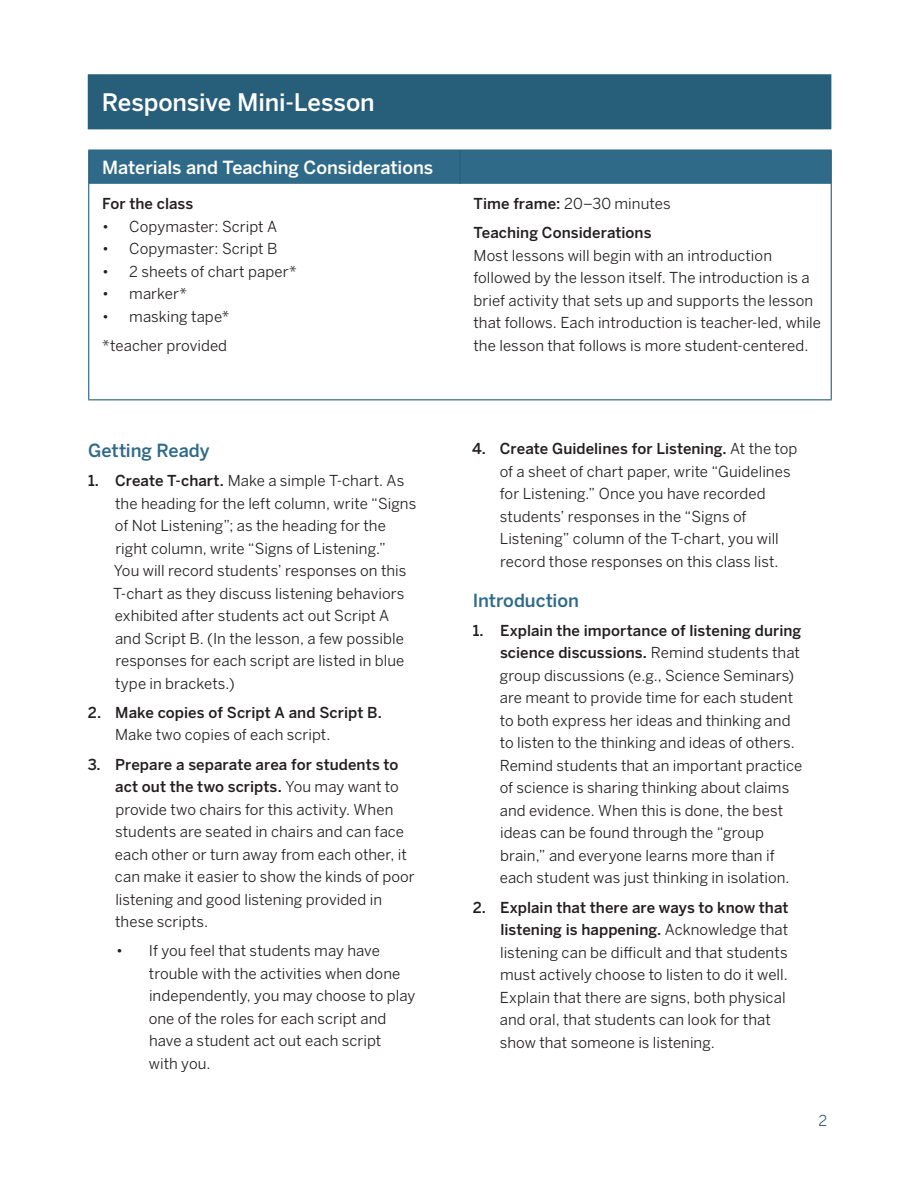
<style>
.page{position:relative;width:918px;height:1188px;background:#fff}
.page>*{position:absolute;margin:0;border:0;box-sizing:border-box;transform-origin:0 0}
.t1{font:500 24px "Benton Sans";letter-spacing:-.005em;color:#fff}
.t2{font:500 18px "Benton Sans";letter-spacing:-.005em;color:#fff}
.t3{font:500 18px "Benton Sans";letter-spacing:-.005em;color:#2f6a89}
.t4{font:15px/22.5px "Benton Sans";letter-spacing:.005em;color:#231f20}
.t5{font:500 15px/22.5px "Benton Sans";letter-spacing:.005em;color:#231f20}
.t6{font:15px "Benton Sans";color:#275e79}
.s1{font-weight:500}
.s2{font-weight:400}
</style>
<div class="page">
<div style="left:88px;top:75px;width:743px;height:54px;background:#275e79"></div>
<hr style="left:88px;top:74px;width:743px;height:1px;background:#275e79">
<div style="left:89px;top:151px;width:742px;height:33px;background:#2f6a89"></div>
<hr style="left:88px;top:150px;width:372px;height:1px;background:#275e79">
<hr style="left:88px;top:151px;width:1px;height:33px;background:#275e79">
<hr style="left:460px;top:150px;width:372px;height:1px;background:#275e79">
<hr style="left:831px;top:151px;width:1px;height:33px;background:#275e79">
<hr style="left:88px;top:184px;width:1px;height:215px;background:#275e79">
<hr style="left:831px;top:184px;width:1px;height:215px;background:#275e79">
<hr style="left:88px;top:399px;width:372px;height:1px;background:#275e79">
<hr style="left:460px;top:399px;width:372px;height:1px;background:#275e79">
<hr style="left:459px;top:151px;width:2px;height:33px;background:#275e79">
<p class="t1" style="left:102px;top:88px;width:274px">Responsive Mini-Lesson</p>
<p class="t2" style="left:102px;top:156px;width:332px">Materials and Teaching Considerations</p>
<p class="t5" style="left:102px;top:193px;width:93px">For the class</p>
<p class="t4" style="left:102px;top:215px;width:177px">• Copymaster: Script A</p>
<p class="t4" style="left:102px;top:237px;width:177px">• Copymaster: Script B</p>
<p class="t4" style="left:102px;top:260px;width:196px">• 2 sheets of chart paper*</p>
<p class="t4" style="left:102px;top:282px;width:86px">• marker*</p>
<p class="t4" style="left:102px;top:305px;width:129px">• masking tape*</p>
<p class="t4" style="left:102px;top:334px;width:126px">*teacher provided</p>
<p class="t3" style="left:88px;top:439px;width:123px">Getting Ready</p>
<p class="t4" style="left:113px;top:469px;width:305px;text-indent:-25px"><span class="s1">1. Create T-chart.</span> Make a simple T-chart. As the heading for the left column, write “Signs of Not Listening”; as the heading for the right column, write “Signs of Listening.”<br>You will record students’ responses on this T-chart as they discuss listening behaviors exhibited after students act out Script A and Script B. (In the lesson, a few possible responses for each script are listed in blue type in brackets.)</p>
<p class="t5" style="left:115px;top:701px;width:268px;text-indent:-27px">2. Make copies of Script A and Script B.<br><span class="s2">Make two copies of each script.</span></p>
<p class="t4" style="left:115px;top:753px;width:301px;text-indent:-27px"><span class="s1">3. Prepare a separate area for students to act out the two scripts.</span> You may want to provide two chairs for this activity. When students are seated in chairs and can face each other or turn away from each other, it can make it easier to show the kinds of poor listening and good listening provided in these scripts.</p>
<p class="t4" style="left:149px;top:940px;width:268px;text-indent:-32px">• If you feel that students may have trouble with the activities when done independently, you may choose to play one of the roles for each script and have a student act out each script<br>with you.</p>
<p class="t4" style="left:473px;top:192px;width:199px"><span class="s1">Time frame:</span> 20–30 minutes</p>
<p class="t5" style="left:473px;top:222px;width:180px">Teaching Considerations</p>
<p class="t4" style="left:473px;top:244px;width:349px">Most lessons will begin with an introduction followed by the lesson itself. The introduction is a brief activity that sets up and supports the lesson that follows. Each introduction is teacher-led, while the lesson that follows is more student-centered.</p>
<p class="t4" style="left:500px;top:438px;width:299px;text-indent:-27px"><span class="s1">4. Create Guidelines for Listening.</span> At the top of a sheet of chart paper, write “Guidelines for Listening.” Once you have recorded students’ responses in the “Signs of Listening” column of the T-chart, you will record those responses on this class list.</p>
<p class="t3" style="left:473px;top:589px;width:108px">Introduction</p>
<p class="t4" style="left:500px;top:619px;width:304px;text-indent:-27px"><span class="s1">1. Explain the importance of listening during science discussions.</span> Remind students that group discussions (e.g., Science Seminars) are meant to provide time for each student to both express her ideas and thinking and to listen to the thinking and ideas of others.<br>Remind students that an important practice of science is sharing thinking about claims and evidence. When this is done, the best ideas can be found through the “group brain,” and everyone learns more than if each student was just thinking in isolation.</p>
<p class="t4" style="left:500px;top:896px;width:290px;text-indent:-27px"><span class="s1">2. Explain that there are ways to know that listening is happening.</span> Acknowledge that listening can be difficult and that students must actively choose to listen to do it well.<br>Explain that there are signs, both physical and oral, that students can look for that show that someone is listening.</p>
<p class="t6" style="left:819px;top:1111px;width:10px">2</p>
</div>
